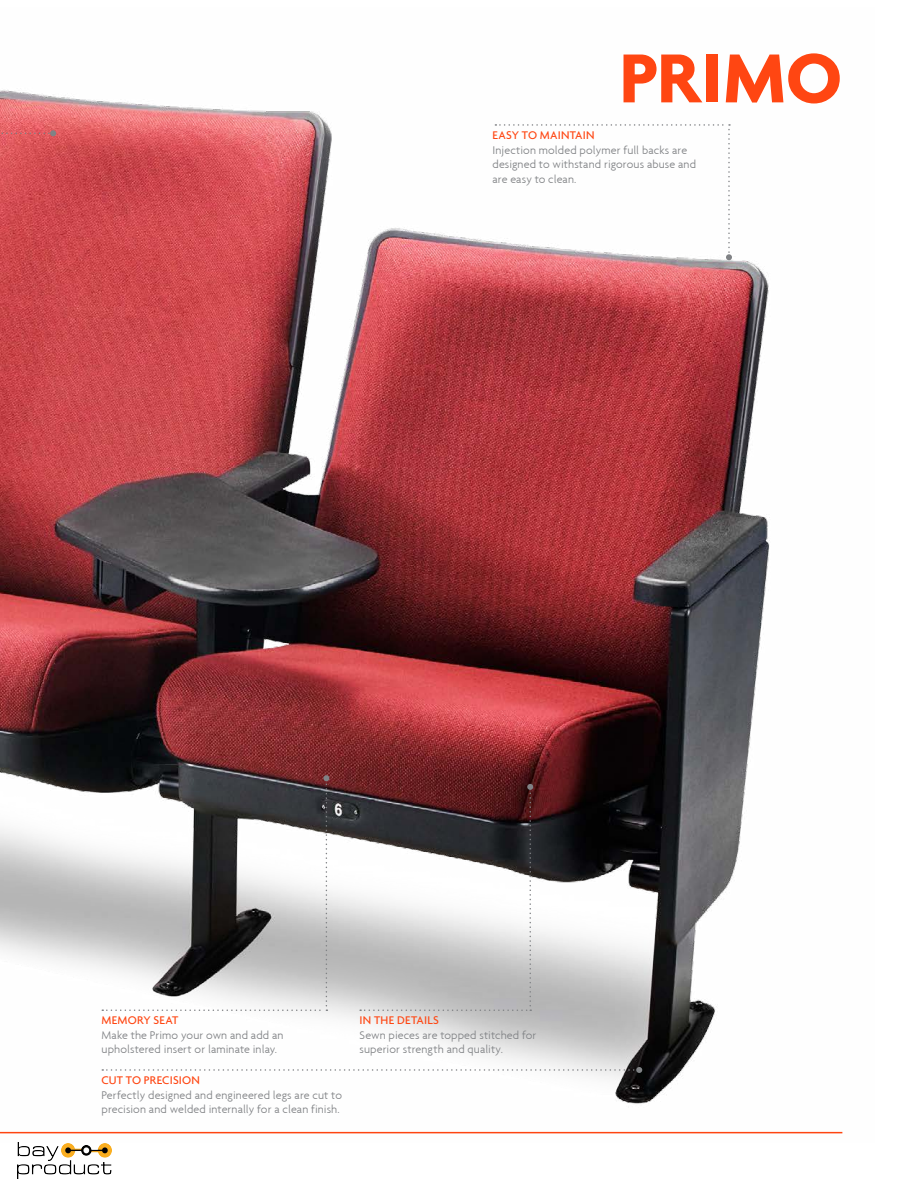
<style>
.page{position:relative;width:918px;height:1188px;background:#fff}
.page>*{position:absolute;margin:0;border:0;box-sizing:border-box;transform-origin:0 0}
.t1{font:700 75px "Agenda";letter-spacing:-.005em;color:#ff4612}
.t2{font:300 12px/14.4px "Agenda";letter-spacing:.01em;color:#808285}
.t3{font:500 12px "Agenda";letter-spacing:.015em;color:#ff4612}
</style>
<div class="page">
<img style="left:0;top:90px;width:843px;height:1044px">
<svg style="left:0;top:130px;width:56px;height:6px"></svg>
<svg style="left:102px;top:775px;width:227px;height:236px"></svg>
<svg style="left:495px;top:124px;width:237px;height:136px"></svg>
<svg style="left:102px;top:1067px;width:540px;height:6px"></svg>
<svg style="left:360px;top:784px;width:173px;height:227px"></svg>
<img style="left:17px;top:1143px;width:95px;height:35px">
<h1 class="t1" style="left:619px;top:32px;width:224px">PRIMO</h1>
<p class="t3" style="left:492px;top:128px;width:104px">EASY TO MAINTAIN</p>
<p class="t2" style="left:492px;top:143px;width:205px">Injection molded polymer full backs are designed to withstand rigorous abuse and are easy to clean.</p>
<p class="t3" style="left:102px;top:1013px;width:78px">MEMORY SEAT</p>
<p class="t2" style="left:102px;top:1027px;width:184px">Make the Primo your own and add an upholstered insert or laminate inlay.</p>
<p class="t3" style="left:102px;top:1073px;width:100px">CUT TO PREC ISION</p>
<p class="t2" style="left:102px;top:1087px;width:242px">Perfectly designed and engineered legs are cut to precision and welded internally for a clean finish.</p>
<p class="t3" style="left:360px;top:1013px;width:54px">IN THE DETAILS</p>
<p class="t2" style="left:360px;top:1027px;width:178px">Sewn pieces are topped stitched for superior strength and quality.</p>
</div>
